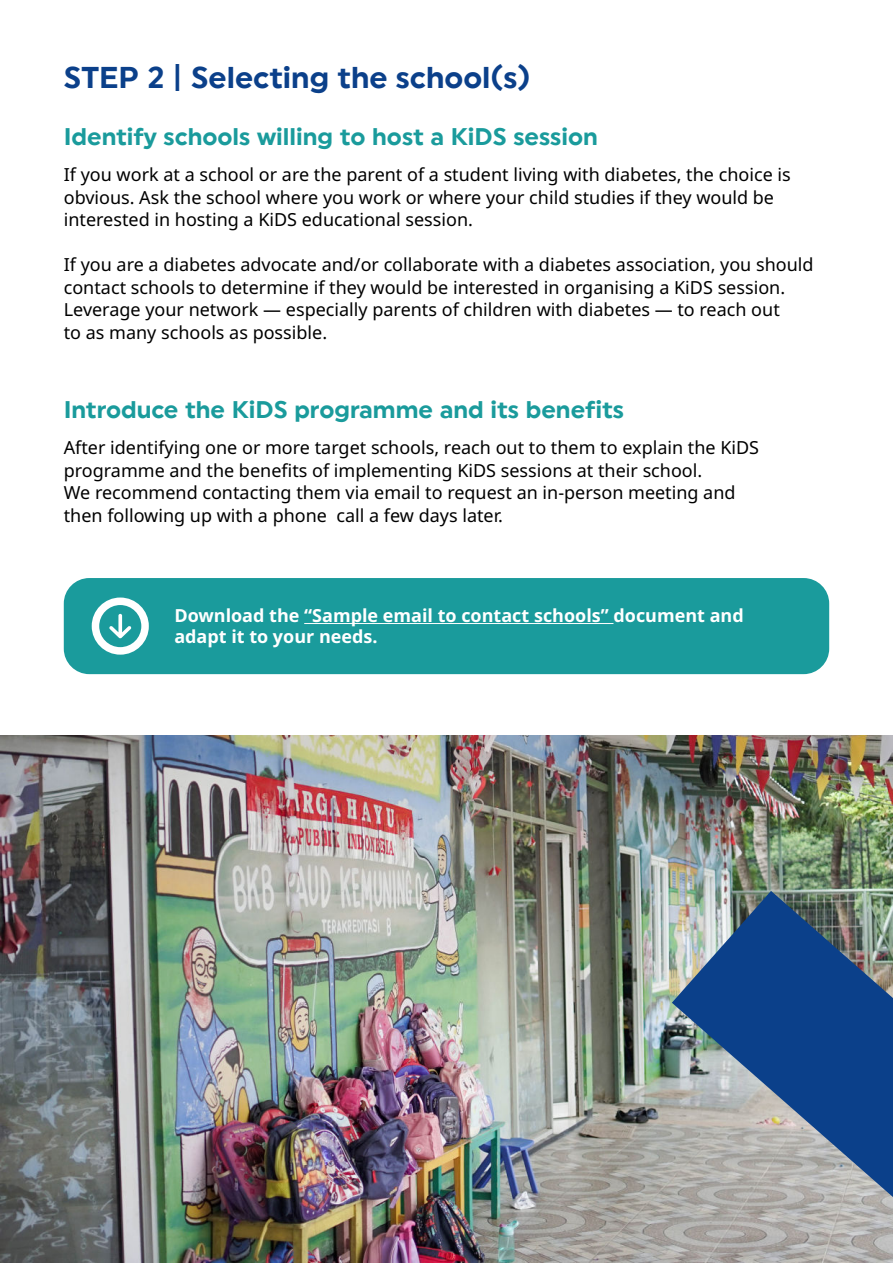
<style>
.page{position:relative;width:893px;height:1263px;background:#fff}
.page>*{position:absolute;margin:0;border:0;box-sizing:border-box;transform-origin:0 0}
.t1{font:30px "Uniform Regular 2";color:#0b408a}
.t2{font:24px "Uniform Regular 2";color:#1a9b9c}
.t3{font:18px/22.5px "Noto Sans";color:#000}
.t4{font:700 18px/21.6px "Noto Sans";color:#fff}
</style>
<div class="page">
<div style="left:64px;top:578px;width:765px;height:96px;background:#1a9b9c;border-radius:26px"></div>
<hr style="left:304px;top:623px;width:309px;height:1px;background:#fff">
<div style="left:92px;top:597px;width:57px;height:58px;border:8px solid #fff;border-radius:50%"></div>
<svg style="left:109px;top:614px;width:22px;height:24px"></svg>
<img style="left:0;top:736px;width:893px;height:527px">
<img style="left:672px;top:891px;width:221px;height:306px">
<h1 class="t1" style="left:64px;top:64px;width:468px">STEP 2 | Selecting the school(s)</h1>
<h2 class="t2" style="left:64px;top:126px;width:536px">Identify schools willing to host a KiDS session</h2>
<p class="t3" style="left:64px;top:164px;width:728px">If you work at a school or are the parent of a student living with diabetes, the choice is obvious. Ask the school where you work or where your child studies if they would be interested in hosting a KiDS educational session.</p>
<p class="t3" style="left:64px;top:254px;width:751px">If you are a diabetes advocate and/or collaborate with a diabetes association, you should contact schools to determine if they would be interested in organising a KiDS session.<br>Leverage your network — especially parents of children with diabetes — to reach out<br>to as many schools as possible.</p>
<h2 class="t2" style="left:64px;top:395px;width:562px">Introduce the KiDS programme and its benefits</h2>
<p class="t3" style="left:64px;top:437px;width:697px">After identifying one or more target schools, reach out to them to explain the KiDS programme and the benefits of implementing KiDS sessions at their school.<br>We recommend contacting them via email to request an in-person meeting and then following up with a phone call a few days later.</p>
<p class="t4" style="left:174px;top:606px;width:571px">Download the “Sample email to contact schools” document and adapt it to your needs.</p>
</div>
